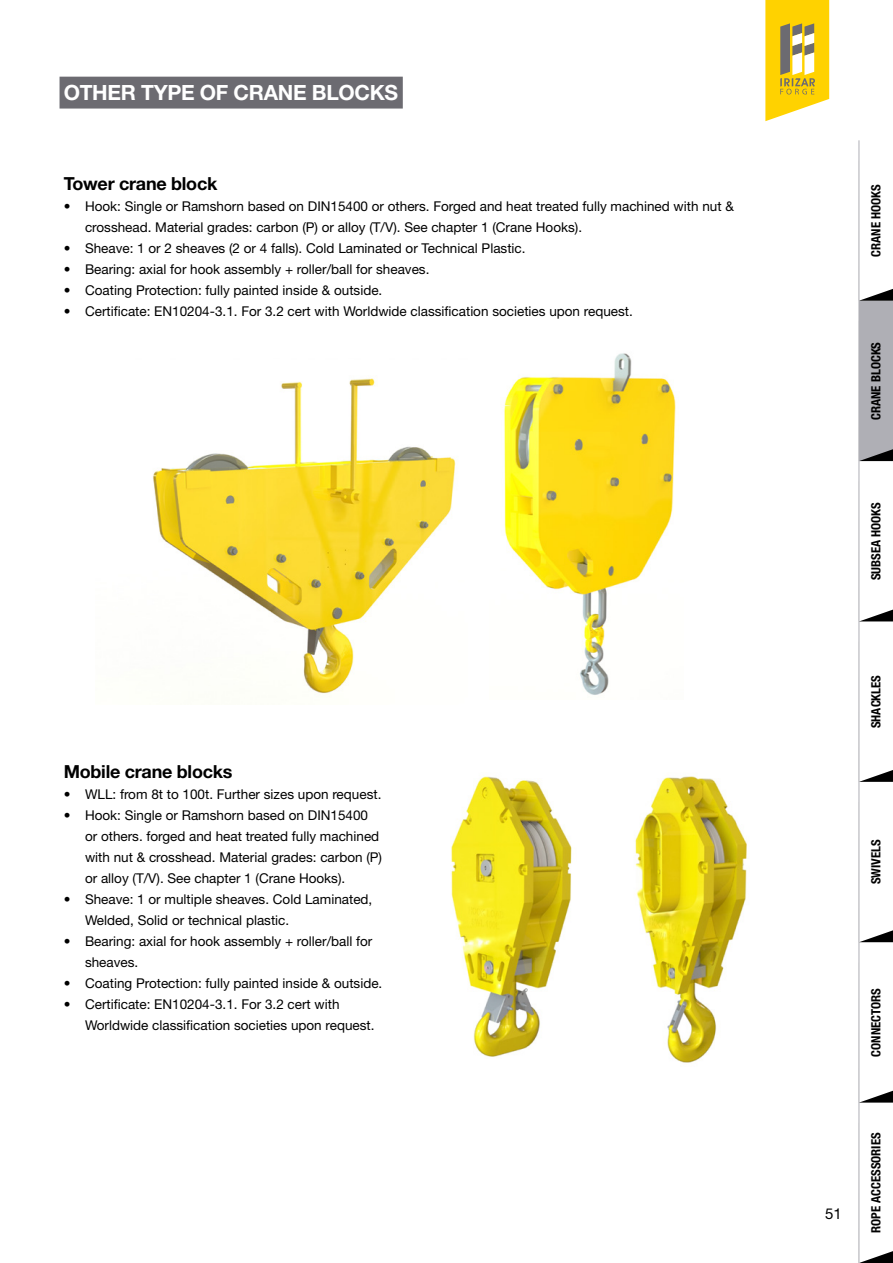
<style>
.page{position:relative;width:893px;height:1263px;background:#fff}
.page>*{position:absolute;margin:0;border:0;box-sizing:border-box;transform-origin:0 0}
.Product_Heading{font:700 21px "Helvetica Neue LT Std";letter-spacing:-.015em;color:#fff}
.Product_Subheading_B{font:700 18px "Helvetica Neue LT Std";letter-spacing:-.015em;color:#000}
.t1{font:15px "Helvetica Neue LT Std";color:#000}
.Product_Body_Bullits{font:13.5px/21px "Helvetica Neue LT Std";color:#000}
.t2{font:700 condensed 12.75px "Helvetica Neue LT Std";color:#000}
</style>
<div class="page">
<div style="left:60px;top:77px;width:343px;height:32px;background:#6c6b71"></div>
<img style="left:153px;top:378px;width:303px;height:319px">
<img style="left:451px;top:776px;width:121px;height:281px">
<img style="left:635px;top:776px;width:112px;height:287px">
<img style="left:504px;top:353px;width:172px;height:342px">
<svg style="left:765px;top:0;width:64px;height:121px"></svg>
<svg style="left:860px;top:289px;width:33px;height:974px"></svg>
<hr style="left:859px;top:140px;width:1px;height:1123px;background:#afafb5">
<p class="Product_Heading" style="left:64px;top:80px;width:336px">OTHER TYPE OF CRANE BLOCKS</p>
<p class="Product_Subheading_B" style="left:64px;top:172px;width:155px">Tower crane block</p>
<p class="Product_Body_Bullits" style="left:85px;top:195px;width:650px;text-indent:-21px">• Hook: Single or Ramshorn based on DIN15400 or others. Forged and heat treated fully machined with nut &amp; crosshead. Material grades: carbon (P) or alloy (T/V). See chapter 1 (Crane Hooks).</p>
<p class="Product_Body_Bullits" style="left:64px;top:237px;width:463px">• Sheave: 1 or 2 sheaves (2 or 4 falls). Cold Laminated or Technical Plastic.</p>
<p class="Product_Body_Bullits" style="left:64px;top:258px;width:367px">• Bearing: axial for hook assembly + roller/ball for sheaves.</p>
<p class="Product_Body_Bullits" style="left:64px;top:279px;width:320px">• Coating Protection: fully painted inside &amp; outside.</p>
<p class="Product_Body_Bullits" style="left:64px;top:300px;width:571px">• Certificate: EN10204-3.1. For 3.2 cert with Worldwide classification societies upon request.</p>
<p class="Product_Subheading_B" style="left:64px;top:760px;width:170px">Mobile crane blocks</p>
<p class="Product_Body_Bullits" style="left:64px;top:783px;width:319px">• WLL: from 8t to 100t. Further sizes upon request.</p>
<p class="Product_Body_Bullits" style="left:85px;top:804px;width:299px;text-indent:-21px">• Hook: Single or Ramshorn based on DIN15400 or others. forged and heat treated fully machined with nut &amp; crosshead. Material grades: carbon (P) or alloy (T/V). See chapter 1 (Crane Hooks).</p>
<p class="Product_Body_Bullits" style="left:85px;top:888px;width:289px;text-indent:-21px">• Sheave: 1 or multiple sheaves. Cold Laminated,<br>Welded, Solid or technical plastic.</p>
<p class="Product_Body_Bullits" style="left:85px;top:930px;width:289px;text-indent:-21px">• Bearing: axial for hook assembly + roller/ball for sheaves.</p>
<p class="Product_Body_Bullits" style="left:64px;top:972px;width:320px">• Coating Protection: fully painted inside &amp; outside.</p>
<p class="Product_Body_Bullits" style="left:85px;top:993px;width:291px;text-indent:-21px">• Certificate: EN10204-3.1. For 3.2 cert with<br>Worldwide classification societies upon request.</p>
<p class="t2" style="left:868px;top:257px;width:74px;rotate:-90deg">CRANE HOOKS</p>
<p class="t2" style="left:868px;top:420px;width:79px;rotate:-90deg">CRANE BLOCKS</p>
<p class="t2" style="left:868px;top:580px;width:80px;rotate:-90deg">SUBSEA HOOKS</p>
<p class="t2" style="left:868px;top:728px;width:55px;rotate:-90deg">SHACKLES</p>
<p class="t2" style="left:868px;top:884px;width:46px;rotate:-90deg">SWIVELS</p>
<p class="t1" style="left:825px;top:1204px;width:18px">51</p>
<p class="t2" style="left:868px;top:1057px;width:70px;rotate:-90deg">CONNECTORS</p>
<p class="t2" style="left:868px;top:1233px;width:102px;rotate:-90deg">ROPE ACCESSORIES</p>
</div>
